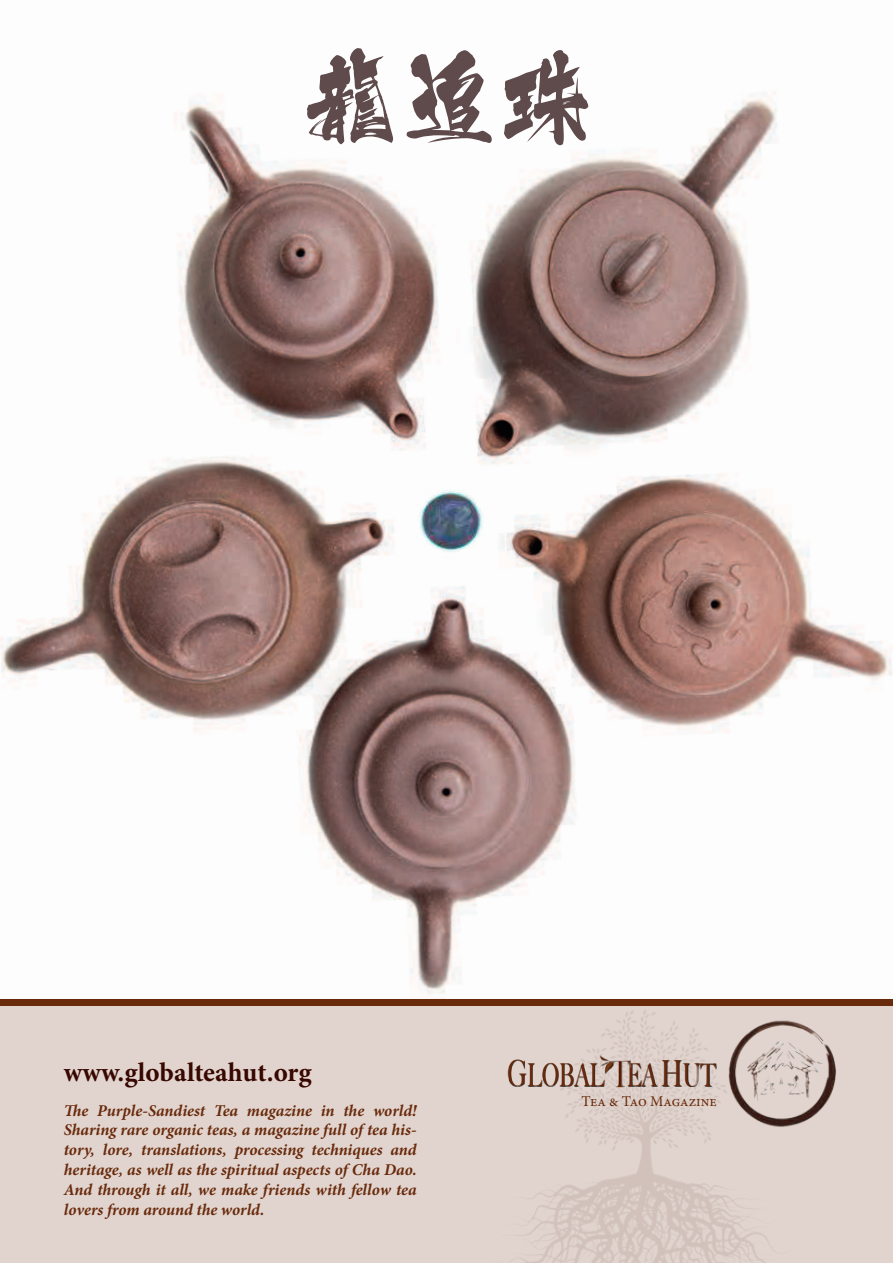
<style>
.page{position:relative;width:893px;height:1263px;background:#fff}
.page>*{position:absolute;margin:0;border:0;box-sizing:border-box;transform-origin:0 0}
.t1{font:108px "HOT Ninja Std R";color:#5f4a4c;scale:.9 1}
.t2{font:500 31.5px "Big Caslon";color:#692a0c;scale:.67 1}
.t3{font:700 27px "Minion Pro";letter-spacing:.005em;color:#370700}
.t4{font:italic 700 16.5px/19.8px "Minion Pro";letter-spacing:-.005em;color:#692a0c;text-align:justify}
.t5{font:15px "Minion Pro";color:#692a0c}
.s1{font-size:36px}
</style>
<div class="page">
<img style="left:0;top:91px;width:892px;height:904px">
<div style="left:0;top:1002px;width:893px;height:261px;background:#e1d4ce"></div>
<div style="left:0;top:998px;width:893px;height:7px;background:#692a0c"></div>
<img style="left:708px;top:1005px;width:149px;height:123px">
<svg style="left:509px;top:1060px;width:208px;height:27px"></svg>
<img style="left:593px;top:1045px;width:53px;height:49px">
<img style="left:417px;top:480px;width:69px;height:81px">
<h1 class="t1" style="left:302px;top:28px;width:326px">龍追珠</h1>
<h3 class="t3" style="left:64px;top:1062px;width:249px">www.globalteahut.org</h3>
<p class="t4" style="left:64px;top:1102px;width:354px">The Purple-Sandiest Tea magazine in the world!<br>Sharing rare organic teas, a magazine full of tea his&shy;tory, lore, translations, processing techniques and heritage, as well as the spiritual aspects of Cha Dao.<br>And through it all, we make friends with fellow tea lovers from around the world.</p>
<h2 class="t2" style="left:507px;top:1057px;width:312px"><span class="s1">G</span>LOBAL EA <span class="s1">H</span>UT</h2>
<p class="t5" style="left:582px;top:1092px;width:137px">Tea &amp; Tao Magazine</p>
</div>
